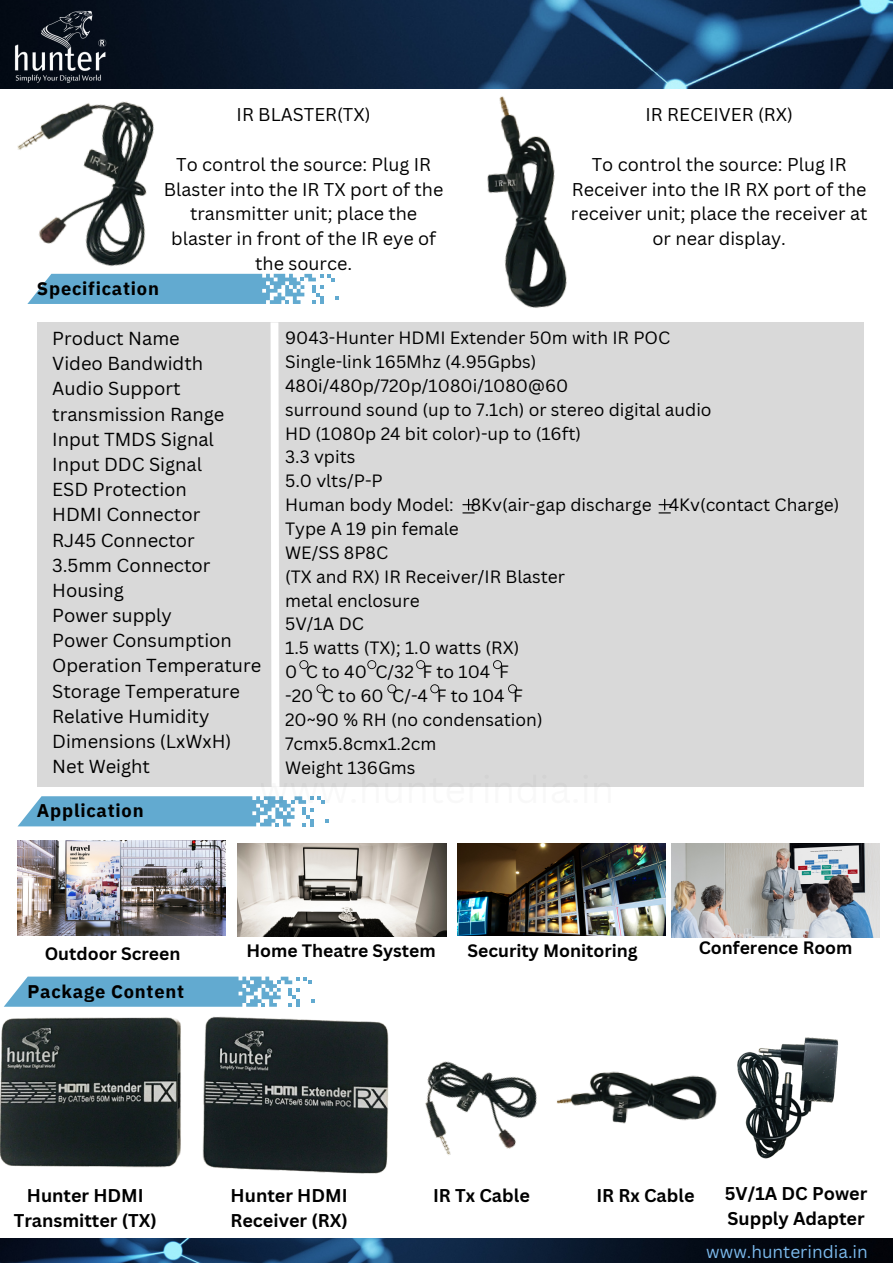
<style>
.page{position:relative;width:893px;height:1264px;background:#fff}
.page>*{position:absolute;margin:0;border:0;box-sizing:border-box;transform-origin:0 0}
.t1{font:18.3px "Canva Sans";color:#000}
.t2{font:700 18.3px "IBM Plex Sans";letter-spacing:.04em;color:#000}
.t3{font:18px/24.8px "Canva Sans";color:#000;text-align:center}
.t4{font:700 18px/24.8px "Canva Sans";color:#000}
.t5{font:700 17.55px "Canva Sans";color:#000}
.t6{font:17.4px "Canva Sans";color:#000}
.t7{font:17.25px "Canva Sans";color:#7bb9ec}
</style>
<div class="page">
<img style="left:0;top:0;width:892px;height:88px">
<img style="left:0;top:1238px;width:892px;height:24px">
<img style="left:18px;top:840px;width:207px;height:95px">
<img style="left:237px;top:843px;width:209px;height:93px">
<img style="left:457px;top:843px;width:208px;height:92px">
<img style="left:671px;top:843px;width:208px;height:94px">
<svg style="left:247px;top:274px;width:92px;height:30px"></svg>
<svg style="left:4px;top:976px;width:311px;height:30px"></svg>
<img style="left:0;top:1017px;width:176px;height:151px">
<img style="left:176px;top:1016px;width:180px;height:157px">
<img style="left:356px;top:1021px;width:181px;height:153px">
<img style="left:557px;top:1071px;width:160px;height:53px">
<img style="left:737px;top:1037px;width:102px;height:122px">
<div style="left:37px;top:322px;width:826px;height:464px;background:#d9d9d9"></div>
<svg style="left:462px;top:499px;width:12px;height:14px"></svg>
<svg style="left:658px;top:499px;width:12px;height:14px"></svg>
<svg style="left:367px;top:660px;width:9px;height:9px"></svg>
<svg style="left:416px;top:660px;width:9px;height:9px"></svg>
<svg style="left:493px;top:660px;width:9px;height:9px"></svg>
<svg style="left:430px;top:684px;width:9px;height:9px"></svg>
<svg style="left:508px;top:684px;width:9px;height:9px"></svg>
<svg style="left:387px;top:684px;width:9px;height:9px"></svg>
<svg style="left:18px;top:322px;width:311px;height:504px"></svg>
<img style="left:0;top:5px;width:247px;height:299px">
<img style="left:467px;top:66px;width:168px;height:242px">
<p class="t2" style="left:37px;top:276px;width:123px">Specification</p>
<p class="t3" style="left:236px;top:102px;width:136px">IR BLASTER(TX)</p>
<p class="t3" style="left:164px;top:152px;width:281px">To control the source: Plug IR<br>Blaster into the IR TX port of the transmitter unit; place the blaster in front of the IR eye of the source.</p>
<p class="t3" style="left:645px;top:102px;width:149px">IR RECEIVER (RX)</p>
<p class="t3" style="left:571px;top:152px;width:298px">To control the source: Plug IR<br>Receiver into the IR RX port of the receiver unit; place the receiver at or near display.</p>
<p class="t1" style="left:52px;top:325px;width:129px">Product Name</p>
<p class="t1" style="left:52px;top:351px;width:152px">Video Bandwidth</p>
<p class="t1" style="left:52px;top:376px;width:130px">Audio Support</p>
<p class="t1" style="left:52px;top:401px;width:174px">transmission Range</p>
<p class="t1" style="left:52px;top:426px;width:163px">Input TMDS Signal</p>
<p class="t1" style="left:52px;top:451px;width:151px">Input DDC Signal</p>
<p class="t1" style="left:52px;top:476px;width:136px">ESD Protection</p>
<p class="t1" style="left:52px;top:502px;width:150px">HDMI Connector</p>
<p class="t1" style="left:52px;top:527px;width:144px">RJ45 Connector</p>
<p class="t1" style="left:52px;top:552px;width:160px">3.5mm Connector</p>
<p class="t1" style="left:52px;top:577px;width:73px">Housing</p>
<p class="t1" style="left:52px;top:602px;width:121px">Power supply</p>
<p class="t1" style="left:52px;top:627px;width:181px">Power Consumption</p>
<p class="t1" style="left:52px;top:653px;width:210px">Operation Temperature</p>
<p class="t1" style="left:52px;top:678px;width:189px">Storage Temperature</p>
<p class="t1" style="left:52px;top:703px;width:159px">Relative Humidity</p>
<p class="t1" style="left:52px;top:728px;width:181px">Dimensions (LxWxH)</p>
<p class="t1" style="left:52px;top:753px;width:99px">Net Weight</p>
<p class="t2" style="left:37px;top:798px;width:108px">Application</p>
<p class="t6" style="left:285px;top:325px;width:387px">9043-Hunter HDMI Extender 50m with IR POC</p>
<p class="t6" style="left:285px;top:349px;width:253px">Single-link 165Mhz (4.95Gpbs)</p>
<p class="t6" style="left:285px;top:373px;width:285px">480i/480p/720p/1080i/1080@60</p>
<p class="t6" style="left:285px;top:397px;width:428px">surround sound (up to 7.1ch) or stereo digital audio</p>
<p class="t6" style="left:285px;top:421px;width:297px">HD (1080p 24 bit color)-up to (16ft)</p>
<p class="t6" style="left:285px;top:445px;width:72px">3.3 vpits</p>
<p class="t6" style="left:285px;top:468px;width:99px">5.0 vlts/P-P</p>
<p class="t6" style="left:285px;top:492px;width:556px">Human body Model: 8Kv(air-gap discharge 4Kv(contact Charge)</p>
<p class="t6" style="left:285px;top:516px;width:175px">Type A 19 pin female</p>
<p class="t6" style="left:285px;top:540px;width:105px">WE/SS 8P8C</p>
<p class="t6" style="left:285px;top:564px;width:281px">(TX and RX) IR Receiver/IR Blaster</p>
<p class="t6" style="left:285px;top:588px;width:136px">metal enclosure</p>
<p class="t6" style="left:285px;top:612px;width:80px">5V/1A DC</p>
<p class="t6" style="left:285px;top:635px;width:236px">1.5 watts (TX); 1.0 watts (RX)</p>
<p class="t6" style="left:285px;top:659px;width:225px">0 C to 40 C/32 F to 104 F</p>
<p class="t6" style="left:285px;top:683px;width:239px">-20 C to 60 C/-4 F to 104 F</p>
<p class="t6" style="left:285px;top:707px;width:259px">20~90 % RH (no condensation)</p>
<p class="t6" style="left:285px;top:731px;width:153px">7cmx5.8cmx1.2cm</p>
<p class="t6" style="left:285px;top:755px;width:132px">Weight 136Gms</p>
<p class="t5" style="left:45px;top:941px;width:137px">Outdoor Screen</p>
<p class="t5" style="left:246px;top:938px;width:191px">Home Theatre System</p>
<p class="t5" style="left:467px;top:938px;width:172px">Security Monitoring</p>
<p class="t5" style="left:698px;top:935px;width:155px">Conference Room</p>
<p class="t2" style="left:27px;top:979px;width:158px">Package Content</p>
<p class="t4" style="left:14px;top:1182px;width:144px;text-align:center">Hunter HDMI<br>Transmitter (TX)</p>
<p class="t4" style="left:230px;top:1182px;width:119px">Hunter HDMI<br>Receiver (RX)</p>
<p class="t4" style="left:433px;top:1182px;width:98px">IR Tx Cable</p>
<p class="t4" style="left:596px;top:1182px;width:100px">IR Rx Cable</p>
<p class="t4" style="left:724px;top:1180px;width:144px">5V/1A DC Power<br>Supply Adapter</p>
<p class="t7" style="left:706px;top:1239px;width:163px">www.hunterindia.in</p>
</div>
